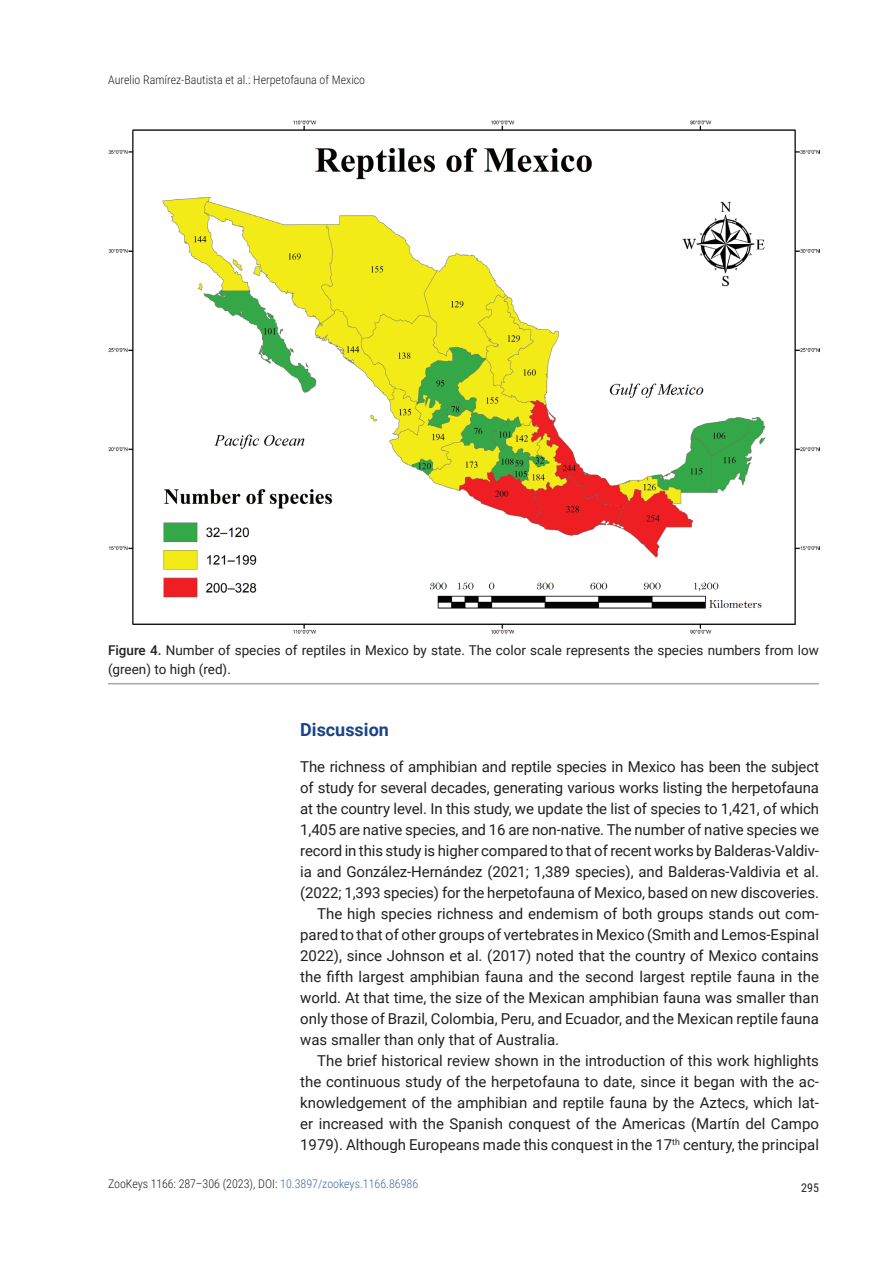
<style>
.page{position:relative;width:893px;height:1263px;background:#fff}
.page>*{position:absolute;margin:0;border:0;box-sizing:border-box;transform-origin:0 0}
.t1{font:700 18px "Roboto";color:#1b4387}
.t2{font:15px "Roboto";color:#231f20}
.t3{font:13.5px/19.8px "Roboto";color:#231f20}
.t4{font:300 12px "Roboto Condensed";color:#231f20}
.t5{font:12px "Roboto Condensed";color:#231f20}
.s1{font-weight:500}
.s2{color:#376ba5}
</style>
<div class="page">
<hr style="left:108px;top:683px;width:711px;height:1px;background:#a8a9ad">
<img style="left:108px;top:121px;width:711px;height:513px">
<p class="t4" style="left:108px;top:71px;width:258px">Aurelio Ramírez-Bautista et al.: Herpetofauna of Mexico</p>
<p class="t3" style="left:108px;top:639px;width:712px"><span class="s1">Figure 4.</span> Number of species of reptiles in Mexico by state. The color scale represents the species numbers from low (green) to high (red).</p>
<p class="t1" style="left:300px;top:717px;width:90px">Discussion</p>
<p class="t2" style="left:300px;top:756px;width:520px">The richness of amphibian and reptile species in Mexico has been the subject</p>
<p class="t2" style="left:300px;top:777px;width:520px">of study for several decades, generating various works listing the herpetofauna</p>
<p class="t2" style="left:300px;top:798px;width:520px">at the country level. In this study, we update the list of species to 1,421, of which</p>
<p class="t2" style="left:300px;top:819px;width:520px">1,405 are native species, and 16 are non-native. The number of native species we</p>
<p class="t2" style="left:300px;top:840px;width:520px">record in this study is higher compared to that of recent works by Balderas-Valdiv-</p>
<p class="t2" style="left:300px;top:861px;width:520px">ia and González-Hernández (2021; 1,389 species), and Balderas-Valdivia et al.</p>
<p class="t2" style="left:300px;top:882px;width:520px">(2022; 1,393 species) for the herpetofauna of Mexico, based on new discoveries.</p>
<p class="t2" style="left:317px;top:903px;width:503px">The high species richness and endemism of both groups stands out com-</p>
<p class="t2" style="left:300px;top:924px;width:520px">pared to that of other groups of vertebrates in Mexico (Smith and Lemos-Espinal</p>
<p class="t2" style="left:300px;top:945px;width:520px">2022), since Johnson et al. (2017) noted that the country of Mexico contains</p>
<p class="t2" style="left:300px;top:966px;width:520px">the fifth largest amphibian fauna and the second largest reptile fauna in the</p>
<p class="t2" style="left:300px;top:987px;width:520px">world. At that time, the size of the Mexican amphibian fauna was smaller than</p>
<p class="t2" style="left:300px;top:1008px;width:520px">only those of Brazil, Colombia, Peru, and Ecuador, and the Mexican reptile fauna</p>
<p class="t2" style="left:300px;top:1029px;width:260px">was smaller than only that of Australia.</p>
<p class="t2" style="left:317px;top:1050px;width:503px">The brief historical review shown in the introduction of this work highlights</p>
<p class="t2" style="left:300px;top:1071px;width:520px">the continuous study of the herpetofauna to date, since it began with the ac-</p>
<p class="t2" style="left:300px;top:1092px;width:520px">knowledgement of the amphibian and reptile fauna by the Aztecs, which lat-</p>
<p class="t2" style="left:300px;top:1113px;width:520px">er increased with the Spanish conquest of the Americas (Martín del Campo</p>
<p class="t2" style="left:300px;top:1134px;width:520px">1979). Although Europeans made this conquest in the 17<sup>th</sup> century, the principal</p>
<p class="t4" style="left:108px;top:1175px;width:312px">ZooKeys 1166: 287–306 (2023), DOI: <span class="s2">10.3897/zookeys.1166.86986</span></p>
<p class="t5" style="left:801px;top:1179px;width:19px">295</p>
</div>
